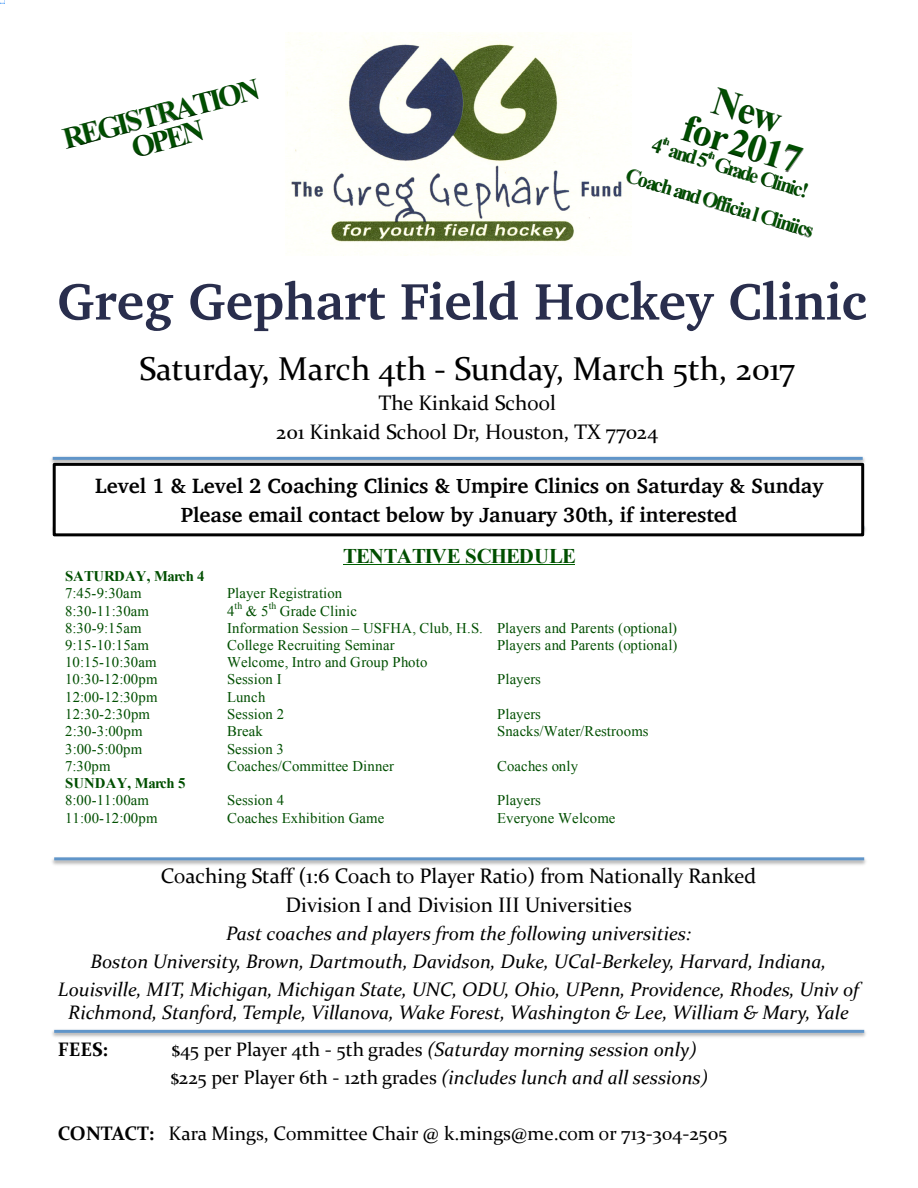
<style>
.page{position:relative;width:918px;height:1188px;background:#fff}
.page>*{position:absolute;margin:0;border:0;box-sizing:border-box;transform-origin:0 0}
.t1{font:700 52.5px "Charter";color:#292e4d}
.t2{font:700 38.85px "Times New Roman";color:#004f00}
.t3{font:33px "Constantia";color:#000}
.t4{font:700 29.85px/26px "Times New Roman";color:#004f00;text-align:center}
.t5{font:21px/29.7px "Constantia";color:#000;text-align:center}
.t6{font:700 21px/29.7px "Charter";color:#000;text-align:center}
.t7{font:700 20.85px "Times New Roman";letter-spacing:-.045em;color:#004f00}
.t8{font:italic 19.5px/27.9px "Constantia";color:#000;text-align:center}
.t9{font:19.5px "Constantia";color:#000}
.t10{font:700 19.5px "Constantia";color:#000}
.t11{font:14.7px "Times New Roman";letter-spacing:.01em;color:#004f00}
.t12{font:700 14.7px "Times New Roman";letter-spacing:.005em;color:#004f00}
.t13{font:9.75px "Times New Roman";color:#004f00}
.s1{font-style:normal}
.s2{font-weight:700}
</style>
<div class="page">
<img style="left:61px;top:79px;width:198px;height:70px">
<img style="left:110px;top:98px;width:130px;height:58px">
<img style="left:158px;top:141px;width:47px;height:15px">
<img style="left:285px;top:32px;width:312px;height:224px">
<hr style="left:54px;top:1030px;width:810px;height:3px;background:#6095c9">
<img style="left:52px;top:523px;width:814px;height:14px">
<img style="left:54px;top:564px;width:810px;height:301px">
<hr style="left:343px;top:565px;width:232px;height:1px;background:#005f00">
<div style="left:54px;top:464px;width:809px;height:71px;background:#fff"></div>
<div style="left:53px;top:463px;width:811px;height:73px;border:3px solid #000"></div>
<img style="left:51px;top:456px;width:814px;height:12px">
<hr style="left:53px;top:457px;width:810px;height:3px;background:#6095c9">
<img style="left:576px;top:42px;width:56px;height:214px">
<img style="left:590px;top:60px;width:42px;height:196px">
<img style="left:651px;top:124px;width:153px;height:30px">
<img style="left:608px;top:154px;width:205px;height:102px">
<img style="left:678px;top:189px;width:77px;height:55px">
<svg style="left:710px;top:88px;width:72px;height:45px"></svg>
<svg style="left:662px;top:138px;width:9px;height:8px"></svg>
<svg style="left:708px;top:151px;width:8px;height:9px"></svg>
<h3 class="t4" style="left:60px;top:126px;width:203px;rotate:-15deg">REGISTRATION<br>OPEN</h3>
<h2 class="t2" style="left:691px;top:100px;width:125px;rotate:17deg">for 2017</h2>
<h3 class="t7" style="left:657px;top:130px;width:164px;rotate:17deg">4 and 5 Grade Clinic!</h3>
<h3 class="t7" style="left:631px;top:160px;width:197px;rotate:17deg">CoachandOfficial Cliniics</h3>
<h1 class="t1" style="left:57px;top:256px;width:811px">Greg Gephart Field Hockey Clinic</h1>
<h3 class="t3" style="left:139px;top:346px;width:657px">Saturday, March 4th - Sunday, March 5th, 2017</h3>
<h3 class="t5" style="left:276px;top:387px;width:384px">The Kinkaid School<br>201 Kinkaid School Dr, Houston, TX 77024</h3>
<h3 class="t6" style="left:95px;top:470px;width:730px">Level 1 &amp; Level 2 Coaching Clinics &amp; Umpire Clinics on Saturday &amp; Sunday<br>Please email contact below by January 30th, if interested</h3>
<h3 class="t7" style="left:343px;top:541px;width:234px">TENTATIVE SCHEDULE</h3>
<p class="t12" style="left:65px;top:566px;width:141px">SATURDAY, March 4</p>
<p class="t11" style="left:65px;top:584px;width:78px">7:45-9:30am</p>
<p class="t11" style="left:227px;top:584px;width:117px">Player Registration</p>
<p class="t11" style="left:65px;top:601px;width:85px">8:30-11:30am</p>
<p class="t11" style="left:227px;top:601px;width:9px">4</p>
<p class="t13" style="left:235px;top:599px;width:9px">th</p>
<p class="t13" style="left:269px;top:599px;width:9px">th</p>
<p class="t11" style="left:280px;top:601px;width:79px">Grade Clinic</p>
<p class="t11" style="left:246px;top:601px;width:24px">&amp; 5</p>
<p class="t11" style="left:65px;top:618px;width:78px">8:30-9:15am</p>
<p class="t11" style="left:227px;top:618px;width:452px">Information Session – USFHA, Club, H.S. Players and Parents (optional)</p>
<p class="t11" style="left:65px;top:635px;width:85px">9:15-10:15am</p>
<p class="t11" style="left:227px;top:635px;width:169px">College Recruiting Seminar</p>
<p class="t11" style="left:497px;top:635px;width:182px">Players and Parents (optional)</p>
<p class="t11" style="left:65px;top:652px;width:93px">10:15-10:30am</p>
<p class="t11" style="left:227px;top:652px;width:202px">Welcome, Intro and Group Photo</p>
<p class="t11" style="left:65px;top:670px;width:94px">10:30-12:00pm</p>
<p class="t11" style="left:227px;top:670px;width:56px">Session I</p>
<p class="t11" style="left:497px;top:670px;width:45px">Players</p>
<p class="t11" style="left:65px;top:687px;width:94px">12:00-12:30pm</p>
<p class="t11" style="left:227px;top:687px;width:40px">Lunch</p>
<p class="t11" style="left:65px;top:704px;width:86px">12:30-2:30pm</p>
<p class="t11" style="left:227px;top:704px;width:59px">Session 2</p>
<p class="t11" style="left:497px;top:704px;width:45px">Players</p>
<p class="t11" style="left:65px;top:721px;width:79px">2:30-3:00pm</p>
<p class="t11" style="left:227px;top:721px;width:37px">Break</p>
<p class="t11" style="left:497px;top:721px;width:153px">Snacks/Water/Restrooms</p>
<p class="t11" style="left:65px;top:739px;width:79px">3:00-5:00pm</p>
<p class="t11" style="left:227px;top:739px;width:59px">Session 3</p>
<p class="t11" style="left:65px;top:756px;width:47px">7:30pm</p>
<p class="t11" style="left:227px;top:756px;width:168px">Coaches/Committee Dinner</p>
<p class="t11" style="left:497px;top:756px;width:83px">Coaches only</p>
<p class="t12" style="left:65px;top:773px;width:122px">SUNDAY, March 5</p>
<p class="t11" style="left:65px;top:791px;width:85px">8:00-11:00am</p>
<p class="t11" style="left:227px;top:791px;width:59px">Session 4</p>
<p class="t11" style="left:497px;top:791px;width:45px">Players</p>
<p class="t11" style="left:65px;top:808px;width:94px">11:00-12:00pm</p>
<p class="t11" style="left:227px;top:808px;width:159px">Coaches Exhibition Game</p>
<p class="t11" style="left:497px;top:808px;width:120px">Everyone Welcome</p>
<h3 class="t5" style="left:161px;top:860px;width:597px">Coaching Staff (1:6 Coach to Player Ratio) from Nationally Ranked<br>Division I and Division III Universities</h3>
<p class="t8" style="left:58px;top:919px;width:803px">Past coaches and players from the following universities:<br>Boston University, Brown, Dartmouth, Davidson, Duke, UCal-Berkeley, Harvard, Indiana,<br>Louisville, MIT, Michigan, Michigan State, UNC, ODU, Ohio, UPenn, Providence, Rhodes, Univ of</p>
<h3 class="t8" style="left:68px;top:998px;width:782px">Richmond, Stanford, Temple, Villanova, Wake Forest, Washington &amp; Lee, William &amp; Mary, Yale</h3>
<h3 class="t10" style="left:58px;top:1036px;width:52px">FEES:</h3>
<h3 class="t8" style="left:170px;top:1034px;width:539px;text-align:left"><span class="s1">$45 per Player 4th - 5th grades</span> (Saturday morning session only) <span class="s1">$225 per Player 6th - 12th grades</span> (includes lunch and all sessions)</h3>
<h3 class="t9" style="left:58px;top:1120px;width:671px"><span class="s2">CONTACT:</span> Kara Mings, Committee Chair @ k.mings@me.com or 713-304-2505</h3>
</div>
